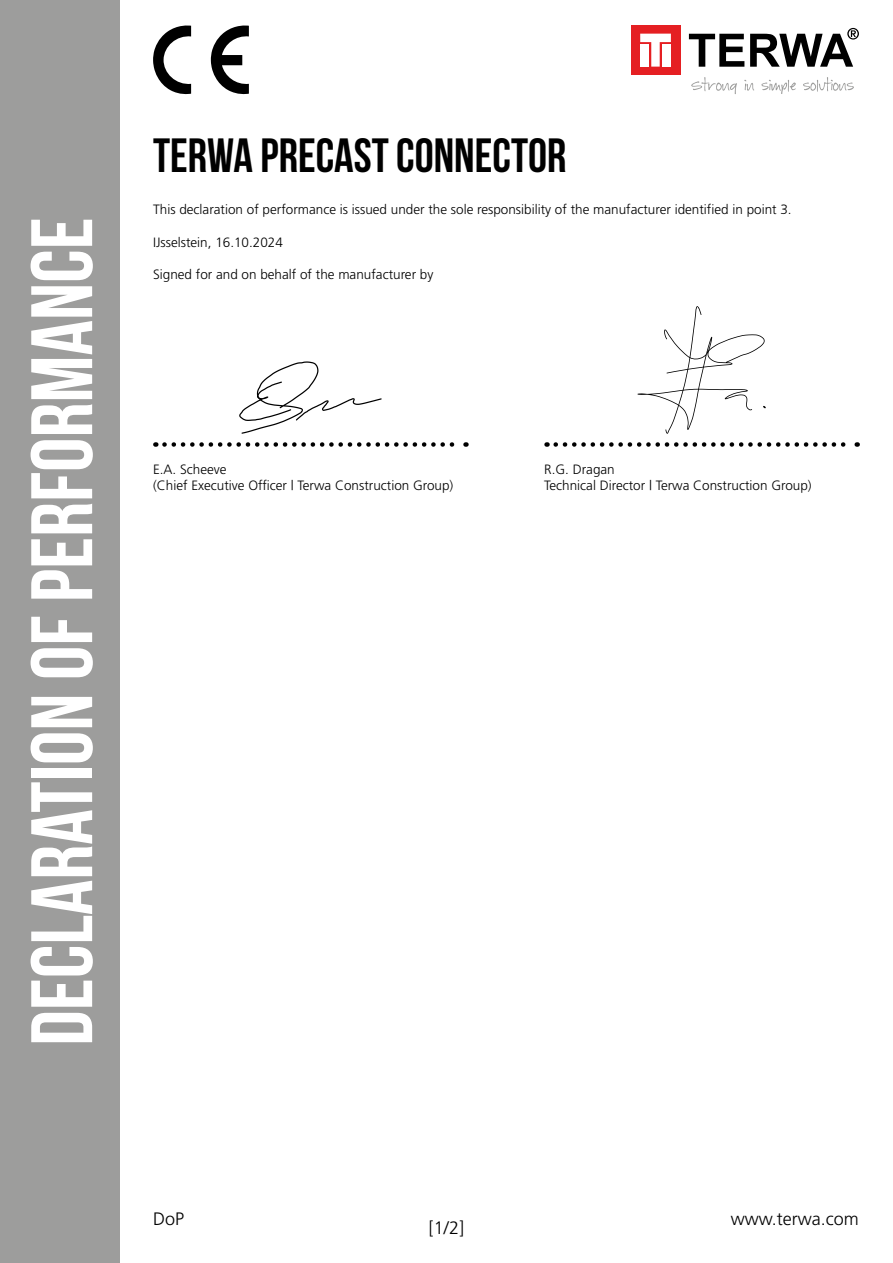
<style>
.page{position:relative;width:893px;height:1263px;background:#fff}
.page>*{position:absolute;margin:0;border:0;box-sizing:border-box;transform-origin:0 0}
.t1{font:700 87px "Bebas Neue";color:#fff}
.t2{font:700 48px "Bebas Neue";color:#000}
.t3{font:300 18px "Frutiger";color:#000}
.t4{font:300 13.5px/16.2px "Frutiger";color:#000}
</style>
<div class="page">
<div style="left:0;top:0;width:119px;height:1263px;background:#9d9d9c"></div>
<svg style="left:164px;top:442px;width:302px;height:5px"></svg>
<svg style="left:556px;top:442px;width:302px;height:5px"></svg>
<div style="left:631px;top:26px;width:49px;height:49px;background:#e51f22"></div>
<svg style="left:640px;top:34px;width:31px;height:33px"></svg>
<div style="left:662px;top:45px;width:9px;height:22px;background:#fff"></div>
<svg style="left:689px;top:34px;width:55px;height:33px"></svg>
<svg style="left:691px;top:77px;width:46px;height:17px"></svg>
<svg style="left:744px;top:80px;width:10px;height:11px"></svg>
<svg style="left:761px;top:80px;width:35px;height:14px"></svg>
<svg style="left:803px;top:77px;width:51px;height:15px"></svg>
<svg style="left:750px;top:28px;width:109px;height:39px"></svg>
<svg style="left:153px;top:25px;width:38px;height:70px"></svg>
<svg style="left:211px;top:25px;width:38px;height:70px"></svg>
<svg style="left:239px;top:361px;width:143px;height:73px"></svg>
<svg style="left:637px;top:306px;width:129px;height:128px"></svg>
<h1 class="t1" style="left:14px;top:1046px;width:830px;rotate:-90deg">Declaration of Performance</h1>
<h2 class="t2" style="left:153px;top:129px;width:415px">TERWA PRECAST CONNECTOR</h2>
<p class="t4" style="left:153px;top:201px;width:640px">This declaration of performance is issued under the sole responsibility of the manufacturer identified in point 3.</p>
<p class="t4" style="left:153px;top:234px;width:131px">IJsselstein, 16.10.2024</p>
<p class="t4" style="left:153px;top:266px;width:282px">Signed for and on behalf of the manufacturer by</p>
<p class="t4" style="left:153px;top:461px;width:302px">E.A. Scheeve<br>(Chief Executive Officer | Terwa Construction Group)</p>
<p class="t4" style="left:544px;top:461px;width:269px">R.G. Dragan<br>Technical Director | Terwa Construction Group)</p>
<h3 class="t3" style="left:153px;top:1209px;width:33px">DoP</h3>
<h3 class="t3" style="left:731px;top:1209px;width:130px">www.terwa.com</h3>
<h3 class="t3" style="left:429px;top:1217px;width:37px">[1/2]</h3>
</div>
